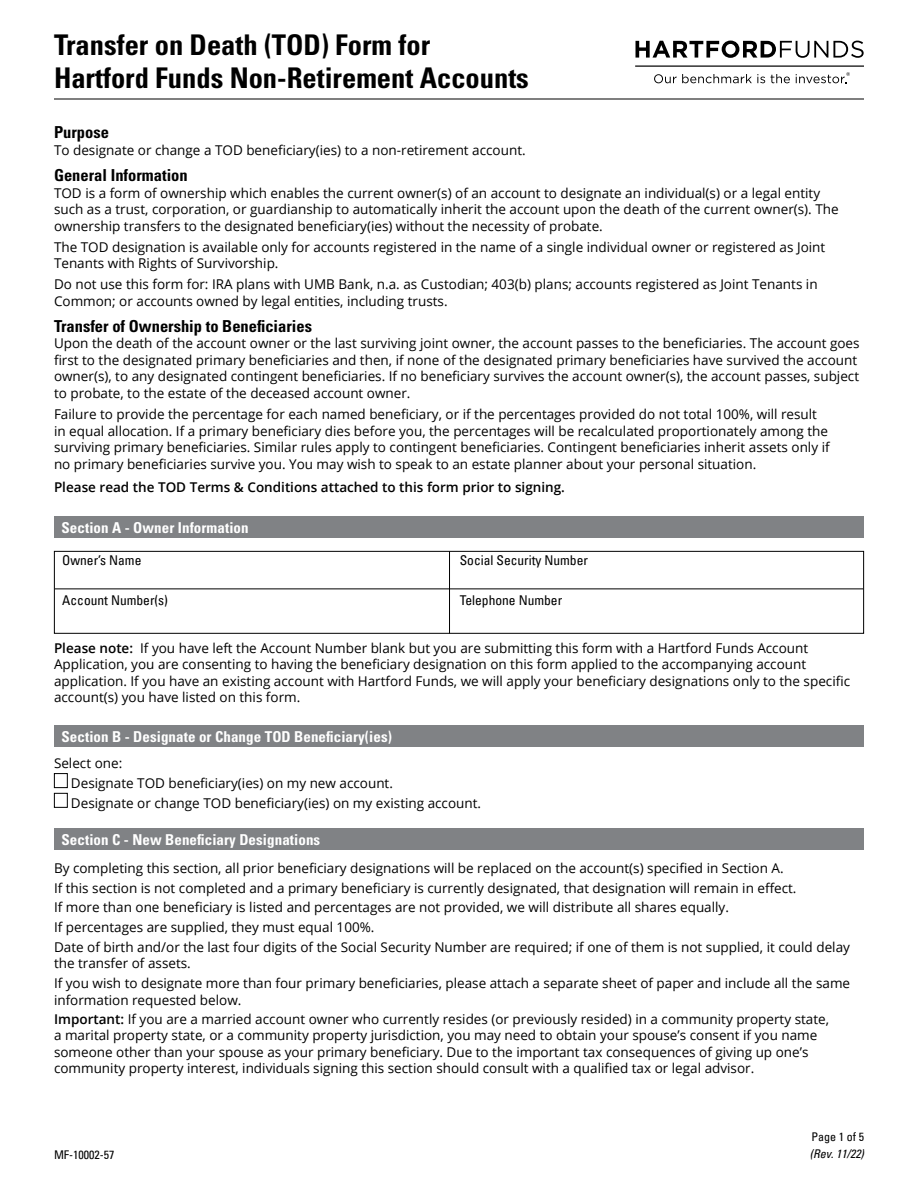
<style>
.page{position:relative;width:918px;height:1188px;background:#fff}
.page>*{position:absolute;margin:0;border:0;box-sizing:border-box;transform-origin:0 0}
.t1{font:700 condensed 28.5px/33px "Univers";color:#000}
.t2{font:700 condensed 16.5px "Univers";color:#000}
.t3{font:700 condensed 15px "Univers";letter-spacing:.005em;color:#fff}
.t4{font:13.5px/16.5px "Open Sans";color:#000}
.t5{font:600 13.5px "Open Sans";color:#000}
.t6{font:condensed 13.5px "Univers LT Pro";color:#000}
.t7{font:condensed 12px "Univers LT Pro";color:#000}
.t8{font:italic condensed 12px "Univers LT Pro";color:#000}
.s1{font-weight:600}
</style>
<div class="page">
<hr style="left:54px;top:99px;width:810px;height:1px;background:#000">
<svg style="left:636px;top:41px;width:228px;height:17px"></svg>
<hr style="left:635px;top:66px;width:229px;height:1px;background:#000">
<svg style="left:654px;top:74px;width:136px;height:9px"></svg>
<svg style="left:796px;top:72px;width:54px;height:11px"></svg>
<div style="left:54px;top:516px;width:810px;height:22px;background:#808285"></div>
<hr style="left:55px;top:589px;width:808px;height:1px;background:#000">
<div style="left:54px;top:551px;width:810px;height:83px;border:1px solid #000"></div>
<hr style="left:449px;top:551px;width:1px;height:82px;background:#000">
<div style="left:54px;top:828px;width:810px;height:22px;background:#808285"></div>
<div style="left:54px;top:725px;width:810px;height:22px;background:#808285"></div>
<div style="left:54px;top:773px;width:14px;height:15px;border:1px solid #000"></div>
<div style="left:54px;top:793px;width:14px;height:15px;border:1px solid #000"></div>
<h1 class="t1" style="left:54px;top:28px;width:476px">Transfer on Death (TOD) Form for<br>Hartford Funds Non-Retirement Accounts</h1>
<p class="t2" style="left:54px;top:122px;width:56px">Purpose</p>
<p class="t4" style="left:54px;top:141px;width:473px">To designate or change a TOD beneficiary(ies) to a non-retirement account.</p>
<p class="t2" style="left:54px;top:165px;width:135px">General Information</p>
<p class="t4" style="left:54px;top:184px;width:786px">TOD is a form of ownership which enables the current owner(s) of an account to designate an individual(s) or a legal entity such as a trust, corporation, or guardianship to automatically inherit the account upon the death of the current owner(s). The ownership transfers to the designated beneficiary(ies) without the necessity of probate.</p>
<p class="t4" style="left:54px;top:238px;width:773px">The TOD designation is available only for accounts registered in the name of a single individual owner or registered as Joint<br>Tenants with Rights of Survivorship.</p>
<p class="t4" style="left:54px;top:276px;width:765px">Do not use this form for: IRA plans with UMB Bank, n.a. as Custodian; 403(b) plans; accounts registered as Joint Tenants in<br>Common; or accounts owned by legal entities, including trusts.</p>
<p class="t2" style="left:54px;top:316px;width:260px">Transfer of Ownership to Beneficiaries</p>
<p class="t4" style="left:54px;top:335px;width:807px">Upon the death of the account owner or the last surviving joint owner, the account passes to the beneficiaries. The account goes first to the designated primary beneficiaries and then, if none of the designated primary beneficiaries have survived the account owner(s), to any designated contingent beneficiaries. If no beneficiary survives the account owner(s), the account passes, subject to probate, to the estate of the deceased account owner.</p>
<p class="t4" style="left:54px;top:406px;width:777px">Failure to provide the percentage for each named beneficiary, or if the percentages provided do not total 100%, will result in equal allocation. If a primary beneficiary dies before you, the percentages will be recalculated proportionately among the surviving primary beneficiaries. Similar rules apply to contingent beneficiaries. Contingent beneficiaries inherit assets only if no primary beneficiaries survive you. You may wish to speak to an estate planner about your personal situation.</p>
<p class="t5" style="left:54px;top:478px;width:513px">Please read the TOD Terms &amp; Conditions attached to this form prior to signing.</p>
<p class="t3" style="left:62px;top:518px;width:189px">Section A - Owner Information</p>
<p class="t6" style="left:62px;top:551px;width:81px">Owner’s Name</p>
<p class="t6" style="left:460px;top:551px;width:130px">Social Security Number</p>
<p class="t6" style="left:62px;top:592px;width:107px">Account Number(s)</p>
<p class="t6" style="left:460px;top:592px;width:104px">Telephone Number</p>
<p class="t4" style="left:54px;top:639px;width:798px"><span class="s1">Please note:</span> If you have left the Account Number blank but you are submitting this form with a Hartford Funds Account Application, you are consenting to having the beneficiary designation on this form applied to the accompanying account application. If you have an existing account with Hartford Funds, we will apply your beneficiary designations only to the specific account(s) you have listed on this form.</p>
<p class="t3" style="left:62px;top:728px;width:332px">Section B - Designate or Change TOD Beneficiary(ies)</p>
<p class="t4" style="left:71px;top:753px;width:412px;line-height:19.8px;text-indent:-17px">Select one:<br>Designate TOD beneficiary(ies) on my new account.<br>Designate or change TOD beneficiary(ies) on my existing account.</p>
<p class="t3" style="left:62px;top:830px;width:260px">Section C - New Beneficiary Designations</p>
<p class="t4" style="left:54px;top:858px;width:798px;line-height:19.8px">By completing this section, all prior beneficiary designations will be replaced on the account(s) specified in Section A.<br>If this section is not completed and a primary beneficiary is currently designated, that designation will remain in effect.<br>If more than one beneficiary is listed and percentages are not provided, we will distribute all shares equally.<br>If percentages are supplied, they must equal 100%.<br>Date of birth and/or the last four digits of the Social Security Number are required; if one of them is not supplied, it could delay</p>
<p class="t4" style="left:54px;top:953px;width:798px;line-height:19.8px">the transfer of assets.<br>If you wish to designate more than four primary beneficiaries, please attach a separate sheet of paper and include all the same</p>
<p class="t4" style="left:54px;top:990px;width:777px;line-height:19px">information requested below.<br><span class="s1">Important:</span> If you are a married account owner who currently resides (or previously resided) in a community property state,</p>
<p class="t4" style="left:54px;top:1027px;width:765px">a marital property state, or a community property jurisdiction, you may need to obtain your spouse’s consent if you name someone other than your spouse as your primary beneficiary. Due to the important tax consequences of giving up one’s community property interest, individuals signing this section should consult with a qualified tax or legal advisor.</p>
<p class="t7" style="left:811px;top:1129px;width:54px">Page 1 of 5</p>
<p class="t7" style="left:54px;top:1147px;width:62px">MF-10002-57</p>
<p class="t8" style="left:810px;top:1147px;width:56px">(Rev. 11/22)</p>
</div>
